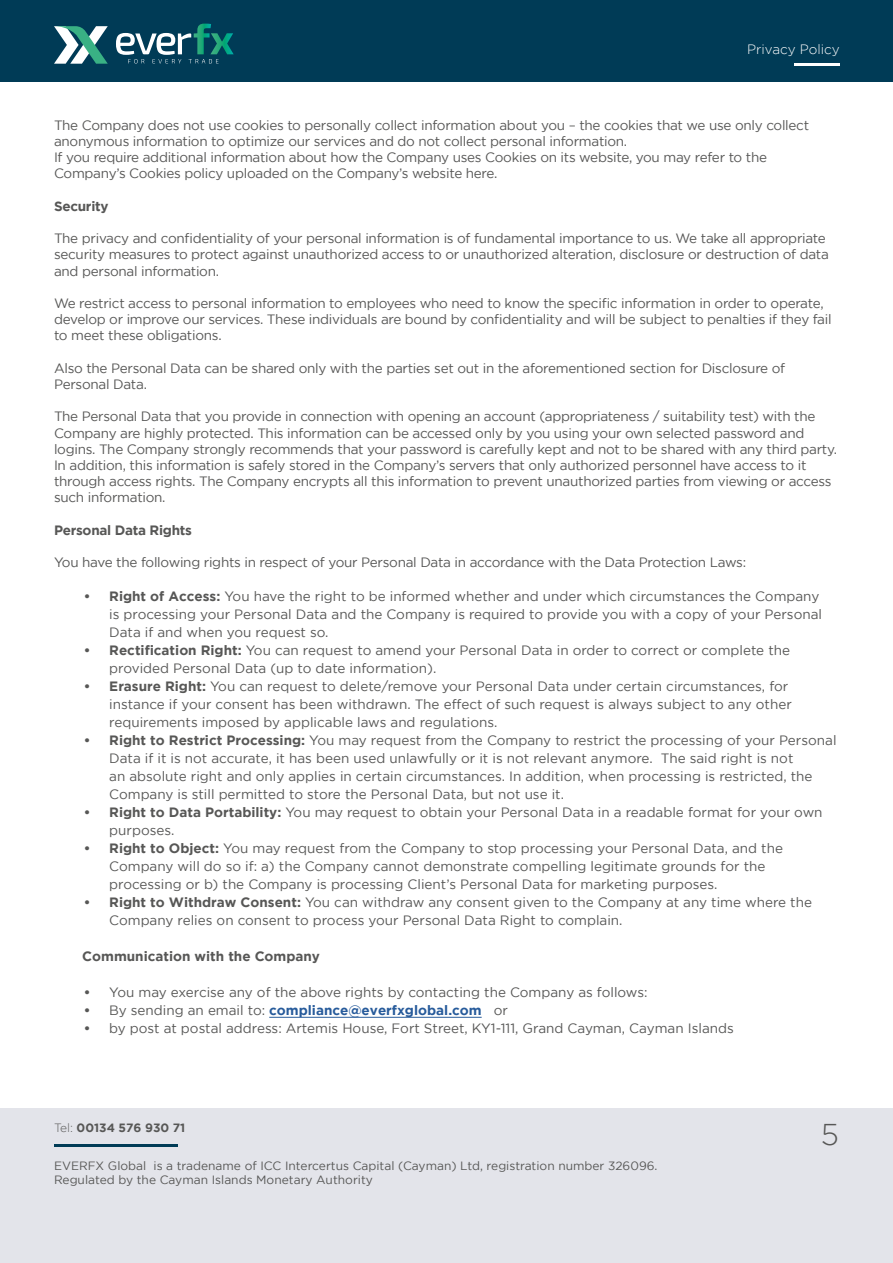
<style>
.page{position:relative;width:893px;height:1263px;background:#fff}
.page>*{position:absolute;margin:0;border:0;box-sizing:border-box;transform-origin:0 0}
.t1{font:300 30px "Gotham";color:#575756}
.t2{font:13.5px/18px "Gotham";color:#575756}
.t3{font:13.5px/16.2px "Gotham";letter-spacing:-.02em;color:#575756}
.t4{font:700 13.5px "Gotham";color:#275b9b}
.t5{font:700 13.5px "Gotham";color:#575756}
.t6{font:700 13.5px "Gotham";letter-spacing:-.02em;color:#575756}
.t7{font:300 13.5px "Gotham";color:#fff}
.t8{font:12px/14.4px "Gotham";color:#575756}
.t9{font:700 12px "Gotham";color:#575756}
.s1{font-weight:700}
.s2{color:#575756}
.s3{font-weight:400;color:#575756}
.s4{font-weight:300}
</style>
<div class="page">
<div style="left:0;top:0;width:893px;height:82px;background:#003b56"></div>
<div style="left:0;top:1108px;width:893px;height:155px;background:#e3e4ea"></div>
<hr style="left:54px;top:1144px;width:123px;height:2px;background:#003b56">
<hr style="left:794px;top:64px;width:45px;height:2px;background:#fff">
<svg style="left:54px;top:26px;width:54px;height:38px"></svg>
<svg style="left:116px;top:24px;width:118px;height:39px"></svg>
<hr style="left:269px;top:1017px;width:213px;height:1px;background:#275b9b">
<p class="t7" style="left:747px;top:42px;width:94px">Privacy Policy</p>
<p class="t3" style="left:54px;top:117px;width:757px">The Company does not use cookies to personally collect information about you – the cookies that we use only collect anonymous information to optimize our services and do not collect personal information.<br>If you require additional information about how the Company uses Cookies on its website, you may refer to the Company’s Cookies policy uploaded on the Company’s website here.</p>
<p class="t6" style="left:54px;top:198px;width:56px">Security</p>
<p class="t3" style="left:54px;top:230px;width:776px">The privacy and confidentiality of your personal information is of fundamental importance to us. We take all appropriate security measures to protect against unauthorized access to or unauthorized alteration, disclosure or destruction of data and personal information.</p>
<p class="t3" style="left:54px;top:295px;width:779px">We restrict access to personal information to employees who need to know the specific information in order to operate, develop or improve our services. These individuals are bound by confidentiality and will be subject to penalties if they fail to meet these obligations.</p>
<p class="t3" style="left:54px;top:360px;width:733px">Also the Personal Data can be shared only with the parties set out in the aforementioned section for Disclosure of<br>Personal Data.</p>
<p class="t3" style="left:54px;top:408px;width:784px">The Personal Data that you provide in connection with opening an account (appropriateness / suitability test) with the Company are highly protected. This information can be accessed only by you using your own selected password and logins. The Company strongly recommends that your password is carefully kept and not to be shared with any third party.<br>In addition, this information is safely stored in the Company’s servers that only authorized personnel have access to it through access rights. The Company encrypts all this information to prevent unauthorized parties from viewing or access such information.</p>
<p class="t6" style="left:54px;top:522px;width:140px">Personal Data Rights</p>
<p class="t3" style="left:54px;top:554px;width:694px">You have the following rights in respect of your Personal Data in accordance with the Data Protection Laws:</p>
<p class="t2" style="left:109px;top:587px;width:714px;text-indent:-26px"><span class="s1">• Right of Access:</span> You have the right to be informed whether and under which circumstances the Company is processing your Personal Data and the Company is required to provide you with a copy of your Personal<br>Data if and when you request so.</p>
<p class="t2" style="left:109px;top:641px;width:682px;text-indent:-26px"><span class="s1">• Rectification Right:</span> You can request to amend your Personal Data in order to correct or complete the provided Personal Data (up to date information).</p>
<p class="t2" style="left:109px;top:677px;width:684px;text-indent:-26px"><span class="s1">• Erasure Right:</span> You can request to delete/remove your Personal Data under certain circumstances, for instance if your consent has been withdrawn. The effect of such request is always subject to any other requirements imposed by applicable laws and regulations.</p>
<p class="t2" style="left:109px;top:731px;width:729px;text-indent:-26px"><span class="s1">• Right to Restrict Processing:</span> You may request from the Company to restrict the processing of your Personal Data if it is not accurate, it has been used unlawfully or it is not relevant anymore. The said right is not<br>an absolute right and only applies in certain circumstances. In addition, when processing is restricted, the Company is still permitted to store the Personal Data, but not use it.</p>
<p class="t2" style="left:109px;top:803px;width:715px;text-indent:-26px"><span class="s1">• Right to Data Portability:</span> You may request to obtain your Personal Data in a readable format for your own purposes.</p>
<p class="t2" style="left:109px;top:839px;width:675px;text-indent:-26px"><span class="s1">• Right to Object:</span> You may request from the Company to stop processing your Personal Data, and the<br>Company will do so if: a) the Company cannot demonstrate compelling legitimate grounds for the processing or b) the Company is processing Client’s Personal Data for marketing purposes.</p>
<p class="t2" style="left:109px;top:893px;width:704px;text-indent:-26px"><span class="s1">• Right to Withdraw Consent:</span> You can withdraw any consent given to the Company at any time where the<br>Company relies on consent to process your Personal Data Right to complain.</p>
<p class="t5" style="left:82px;top:949px;width:239px">Communication with the Company</p>
<p class="t2" style="left:84px;top:983px;width:565px"><span class="s1">•</span> You may exercise any of the above rights by contacting the Company as follows:</p>
<p class="t4" style="left:84px;top:1003px;width:426px"><span class="s2">•</span> <span class="s3">By sending an email to:</span> compliance@everfxglobal.com <span class="s3">or</span></p>
<p class="t2" style="left:84px;top:1019px;width:652px"><span class="s1">•</span> by post at postal address: Artemis House, Fort Street, KY1-111, Grand Cayman, Cayman Islands</p>
<p class="t9" style="left:54px;top:1121px;width:133px"><span class="s4">Tel:</span> 00134 576 930 71</p>
<h1 class="t1" style="left:821px;top:1118px;width:20px">5</h1>
<p class="t8" style="left:54px;top:1158px;width:605px">EVERFX Global is a tradename of ICC Intercertus Capital (Cayman) Ltd, registration number 326096.<br>Regulated by the Cayman Islands Monetary Authority</p>
</div>
